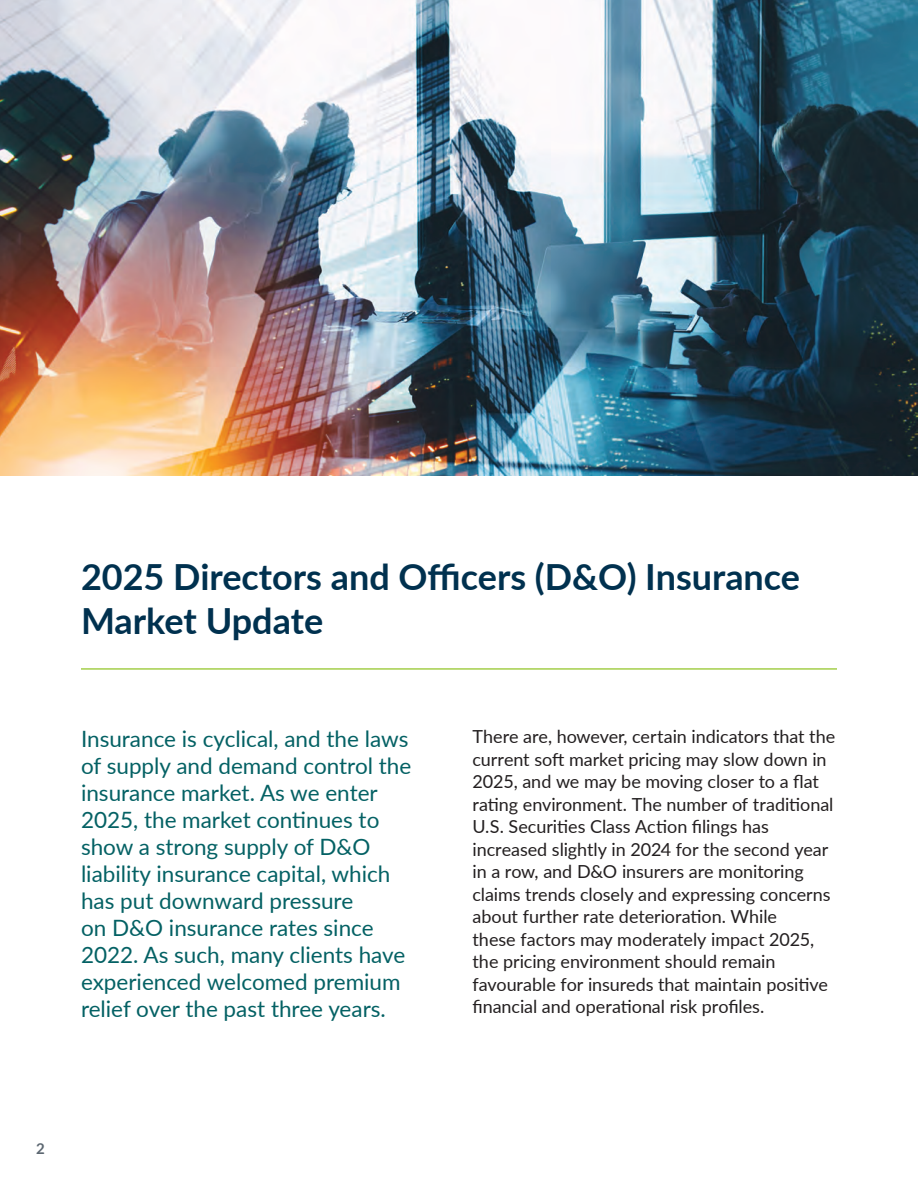
<style>
.page{position:relative;width:918px;height:1188px;background:#fff}
.page>*{position:absolute;margin:0;border:0;box-sizing:border-box;transform-origin:0 0}
.Heading_1{font:700 36px/43.2px "Lato";color:#00314f}
.Subtitle{font:22.5px/27px "Lato";color:#046164}
.t1{font:18px/22.5px "Lato";letter-spacing:-.005em;color:#231f20}
.t2{font:700 15px "Lato";color:#5c6771}
</style>
<div class="page">
<img style="left:0;top:0;width:918px;height:475px">
<hr style="left:81px;top:668px;width:756px;height:2px;background:#a4ce4a">
<h1 class="Heading_1" style="left:81px;top:554px;width:721px">2025 Directors and Officers (D&amp;O) Insurance<br>Market Update</h1>
<p class="Subtitle" style="left:81px;top:724px;width:332px">Insurance is cyclical, and the laws of supply and demand control the insurance market. As we enter<br>2025, the market continues to show a strong supply of D&amp;O liability insurance capital, which has put downward pressure<br>on D&amp;O insurance rates since<br>2022. As such, many clients have experienced welcomed premium relief over the past three years.</p>
<p class="t1" style="left:472px;top:725px;width:364px">There are, however, certain indicators that the current soft market pricing may slow down in 2025, and we may be moving closer to a flat rating environment. The number of traditional U.S. Securities Class Action filings has increased slightly in 2024 for the second year in a row, and D&amp;O insurers are monitoring claims trends closely and expressing concerns about further rate deterioration. While<br>these factors may moderately impact 2025, the pricing environment should remain favourable for insureds that maintain positive financial and operational risk profiles.</p>
<p class="t2" style="left:36px;top:1137px;width:10px">2</p>
</div>
